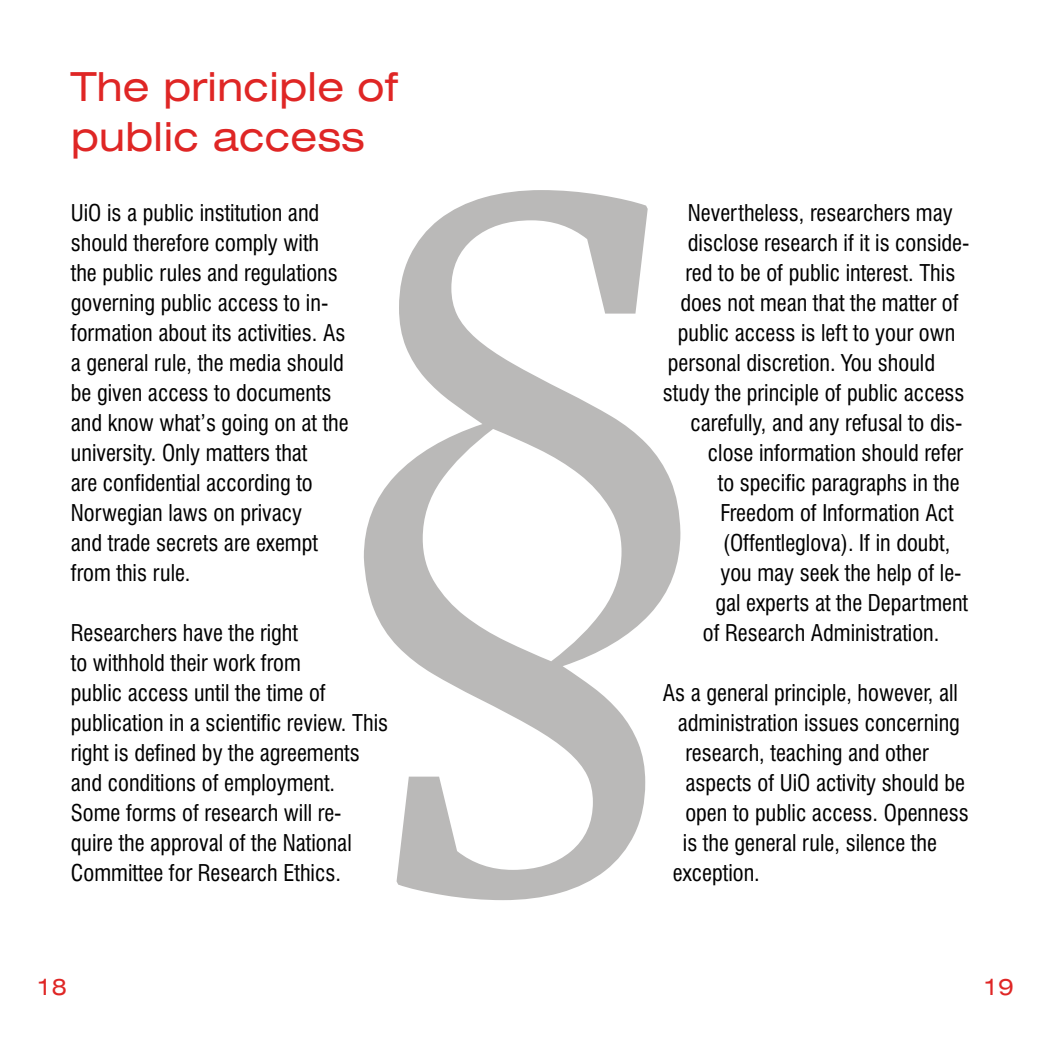
<style>
.page{position:relative;width:1049px;height:1049px;background:#fff}
.page>*{position:absolute;margin:0;border:0;box-sizing:border-box;transform-origin:0 0}
.t1{font:expanded 40px/50px "Swiss 721 BT";color:#df2625}
.t2{font:condensed 22.5px/30px "Swiss 721 BT";color:#000}
.t3{font:expanded 22.5px "Swiss 721 BT";color:#df2625}
</style>
<div class="page">
<svg style="left:364px;top:190px;width:316px;height:710px"></svg>
<h1 class="t1" style="left:71px;top:62px;width:328px">The principle of public access</h1>
<p class="t2" style="left:71px;top:198px;width:279px">UiO is a public institution and should therefore comply with the public rules and regulations governing public access to in&shy;formation about its activities. As a general rule, the media should be given access to documents and know what’s going on at the university. Only matters that<br>are confidential according to<br>Norwegian laws on privacy<br>and trade secrets are exempt from this rule.</p>
<p class="t2" style="left:71px;top:618px;width:319px">Researchers have the right<br>to withhold their work from<br>public access until the time of publication in a scientific review. This right is defined by the agreements and conditions of employment.<br>Some forms of research will re&shy;quire the approval of the National<br>Committee for Research Ethics.</p>
<p class="t2" style="left:688px;top:198px;width:266px">Nevertheless, researchers may</p>
<p class="t2" style="left:688px;top:228px;width:283px">disclose research if it is conside-</p>
<p class="t2" style="left:685px;top:258px;width:271px">red to be of public interest. This</p>
<p class="t2" style="left:680px;top:288px;width:280px">does not mean that the matter of</p>
<p class="t2" style="left:678px;top:318px;width:279px">public access is left to your own</p>
<p class="t2" style="left:668px;top:348px;width:269px">personal discretion. You should</p>
<p class="t2" style="left:663px;top:378px;width:303px">study the principle of public access</p>
<p class="t2" style="left:690px;top:408px;width:274px">carefully, and any refusal to dis-</p>
<p class="t2" style="left:708px;top:437px;width:257px">close information should refer</p>
<p class="t2" style="left:718px;top:467px;width:243px">to specific paragraphs in the</p>
<p class="t2" style="left:720px;top:497px;width:235px">Freedom of Information Act</p>
<p class="t2" style="left:723px;top:527px;width:229px">(Offentleglova). If in doubt,</p>
<p class="t2" style="left:720px;top:557px;width:243px">you may seek the help of le-</p>
<p class="t2" style="left:715px;top:587px;width:254px">gal experts at the Department</p>
<p class="t2" style="left:703px;top:617px;width:238px">of Research Administration.</p>
<p class="t2" style="left:663px;top:677px;width:296px">As a general principle, however, all</p>
<p class="t2" style="left:678px;top:707px;width:284px">administration issues concerning</p>
<p class="t2" style="left:685px;top:737px;width:245px">research, teaching and other</p>
<p class="t2" style="left:685px;top:767px;width:281px">aspects of UiO activity should be</p>
<p class="t2" style="left:685px;top:797px;width:285px">open to public access. Openness</p>
<p class="t2" style="left:683px;top:827px;width:256px">is the general rule, silence the</p>
<p class="t2" style="left:673px;top:857px;width:89px">exception.</p>
<p class="t3" style="left:37px;top:974px;width:32px">18</p>
<p class="t3" style="left:983px;top:974px;width:32px">19</p>
</div>
